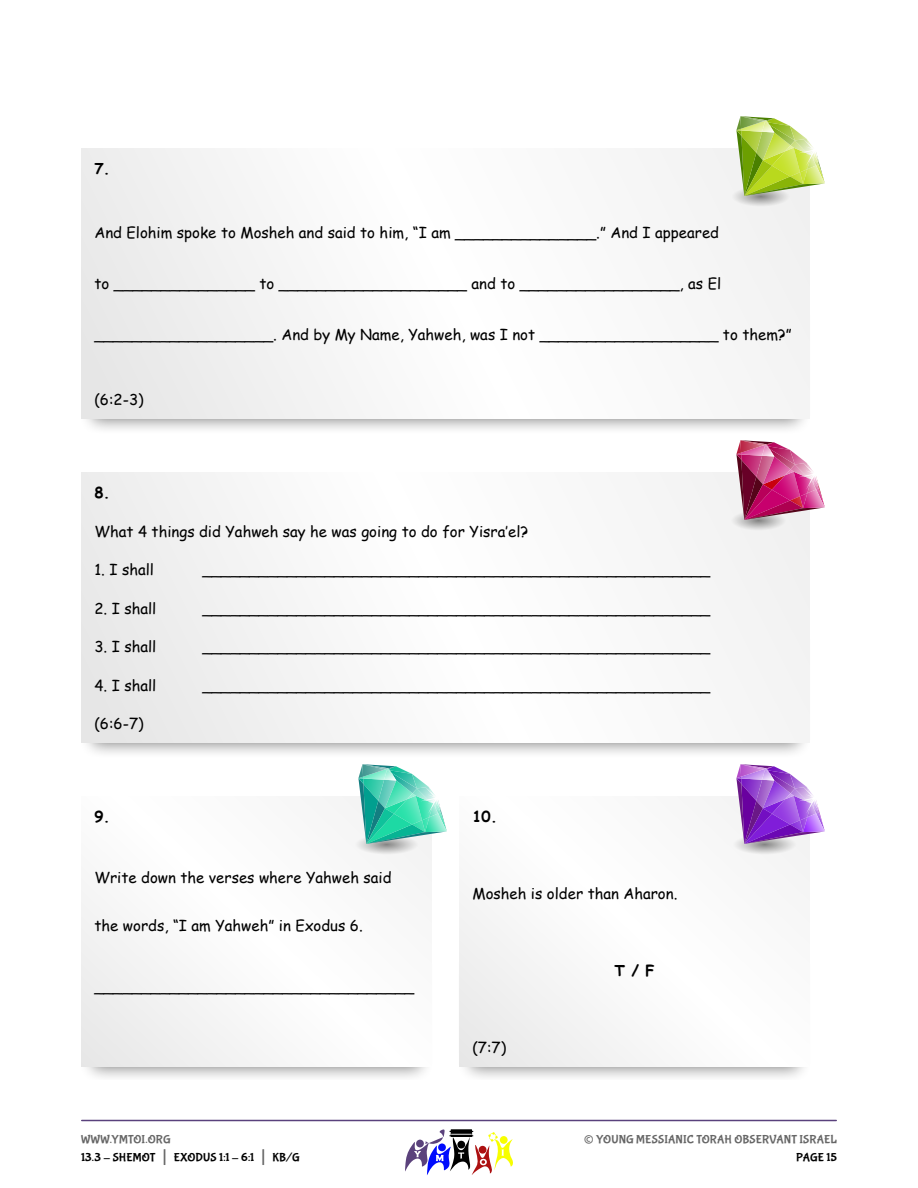
<style>
.page{position:relative;width:918px;height:1188px;background:#fff}
.page>*{position:absolute;margin:0;border:0;box-sizing:border-box;transform-origin:0 0}
.t1{font:27px "Bubblegum Sans";color:#666}
.t2{font:15px "Comic Sans MS";color:#000}
.t3{font:700 15px "Comic Sans MS";color:#000}
.t4{font:12px/18px "Bubblegum Sans";letter-spacing:.01em;color:#000}
.t5{font:12px "Bubblegum Sans";letter-spacing:.01em;color:#666}
.s1{color:#666}
.s2{font-size:21px;color:#666}
</style>
<div class="page">
<hr style="left:82px;top:1120px;width:754px;height:1px;background:#59417c">
<svg style="left:405px;top:1129px;width:108px;height:46px"></svg>
<div style="left:81px;top:297px;width:731px;height:138px;background:#000;opacity:.5"></div>
<div style="left:81px;top:621px;width:731px;height:138px;background:#000;opacity:.5"></div>
<div style="left:81px;top:945px;width:353px;height:135px;background:#000;opacity:.5"></div>
<div style="left:457px;top:945px;width:355px;height:135px;background:#000;opacity:.5"></div>
<div style="left:81px;top:148px;width:729px;height:270px;background:linear-gradient(to right,#f1f1f1,#fbfbfb)"></div>
<div style="left:81px;top:472px;width:729px;height:270px;background:linear-gradient(to right,#f1f1f1,#fbfbfb)"></div>
<div style="left:81px;top:796px;width:351px;height:270px;background:#fafafa"></div>
<div style="left:459px;top:796px;width:351px;height:270px;background:#fafafa"></div>
<svg style="left:735px;top:764px;width:90px;height:90px"></svg>
<svg style="left:357px;top:764px;width:90px;height:90px"></svg>
<svg style="left:717px;top:116px;width:108px;height:91px"></svg>
<svg style="left:717px;top:440px;width:108px;height:91px"></svg>
<p class="t3" style="left:94px;top:157px;width:11px">7</p>
<p class="t2" style="left:94px;top:222px;width:626px">And Elohim spoke to Mosheh and said to him, “I am _______________.” And I appeared</p>
<p class="t2" style="left:94px;top:273px;width:628px">to _______________ to ____________________ and to _________________, as El</p>
<p class="t2" style="left:94px;top:324px;width:699px">___________________. And by My Name, Yahweh, was I not ___________________ to them?”</p>
<p class="t2" style="left:94px;top:388px;width:51px">(6:2-3)</p>
<p class="t3" style="left:94px;top:481px;width:11px">8</p>
<p class="t2" style="left:94px;top:520px;width:435px">What 4 things did Yahweh say he was going to do for Yisra’el?</p>
<p class="t2" style="left:94px;top:558px;width:61px">1. I shall</p>
<p class="t2" style="left:202px;top:558px;width:509px">______________________________________________________</p>
<p class="t2" style="left:94px;top:597px;width:63px">2. I shall</p>
<p class="t2" style="left:202px;top:597px;width:509px">______________________________________________________</p>
<p class="t2" style="left:94px;top:635px;width:63px">3. I shall</p>
<p class="t2" style="left:202px;top:635px;width:509px">______________________________________________________</p>
<p class="t2" style="left:94px;top:674px;width:63px">4. I shall</p>
<p class="t2" style="left:202px;top:674px;width:509px">______________________________________________________</p>
<p class="t2" style="left:94px;top:712px;width:51px">(6:6-7)</p>
<p class="t3" style="left:94px;top:805px;width:11px">9</p>
<p class="t2" style="left:94px;top:867px;width:299px">Write down the verses where Yahweh said</p>
<p class="t2" style="left:94px;top:914px;width:270px">the words, “I am Yahweh” in Exodus 6 .</p>
<p class="t2" style="left:94px;top:975px;width:321px">__________________________________</p>
<p class="t4" style="left:81px;top:1131px;width:220px"><span class="s1">WWW.YMTOI.ORG<br></span>13.3 - SHEMOT <span class="s2">|</span> EXODUS 1:1 - 6:1 <span class="s2">|</span> KB/G</p>
<p class="t3" style="left:472px;top:805px;width:20px">10</p>
<p class="t2" style="left:472px;top:882px;width:206px">Mosheh is older than Aharon.</p>
<p class="t2" style="left:472px;top:1036px;width:35px">(7:7)</p>
<p class="t3" style="left:614px;top:959px;width:42px">T / F</p>
<h1 class="t1" style="left:584px;top:1124px;width:12px">©</h1>
<p class="t5" style="left:596px;top:1133px;width:242px">YOUNG MESSIANIC TORAH OBSERVANT ISRAEL</p>
<p class="t4" style="left:796px;top:1149px;width:42px">PAGE 15</p>
</div>
